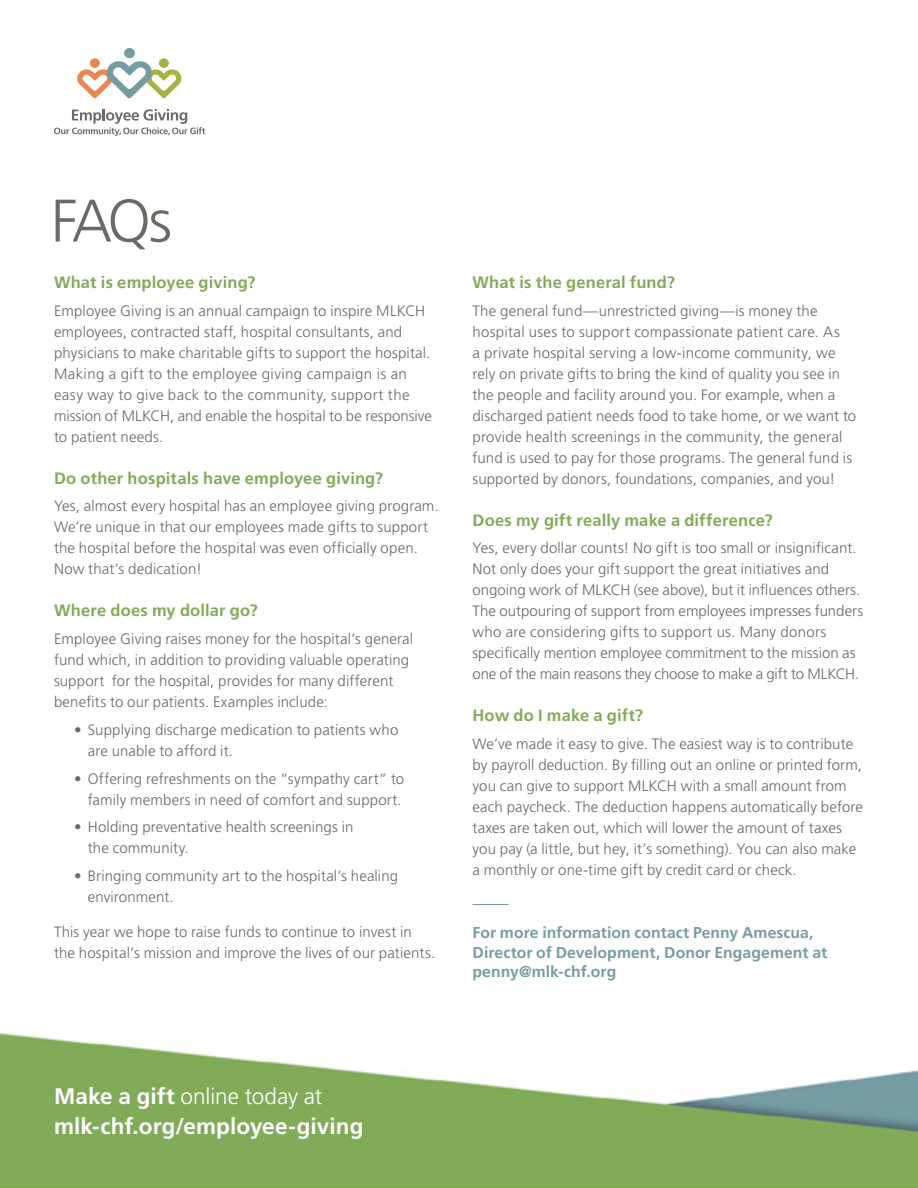
<style>
.page{position:relative;width:918px;height:1188px;background:#fff}
.page>*{position:absolute;margin:0;border:0;box-sizing:border-box;transform-origin:0 0}
.t1{font:300 60px "Frutiger LT Std";color:#6c6864}
.t2{font:700 22.5px/30px "Frutiger LT Std";letter-spacing:.005em;color:#fff}
.t3{font:700 16.5px "Frutiger LT Std";letter-spacing:.01em;color:#82ab58}
.t4{font:700 15.75px/19.5px "Frutiger LT Std";color:#769ca3}
.t5{font:300 15px/21px "Frutiger LT Std";letter-spacing:.01em;color:#6c6864}
.s1{font-weight:300}
</style>
<div class="page">
<img style="left:0;top:48px;width:918px;height:1140px">
<hr style="left:472px;top:904px;width:37px;height:1px;background:#769ca3">
<svg style="left:54px;top:109px;width:151px;height:27px"></svg>
<div style="left:159px;top:59px;width:10px;height:9px;background:#a6b340;border-radius:50%"></div>
<div style="left:90px;top:59px;width:10px;height:9px;background:#ea8651;border-radius:50%"></div>
<div style="left:124px;top:48px;width:11px;height:10px;background:#769ca3;border-radius:50%"></div>
<svg style="left:77px;top:61px;width:104px;height:37px"></svg>
<h1 class="t1" style="left:51px;top:187px;width:123px">FAQs</h1>
<p class="t3" style="left:54px;top:272px;width:203px">What is employee giving?</p>
<p class="t5" style="left:54px;top:300px;width:379px">Employee Giving is an annual campaign to inspire MLKCH employees, contracted staff, hospital consultants, and physicians to make charitable gifts to support the hospital.<br>Making a gift to the employee giving campaign is an easy way to give back to the community, support the mission of MLKCH, and enable the hospital to be responsive to patient needs.</p>
<p class="t3" style="left:54px;top:468px;width:331px">Do other hospitals have employee giving?</p>
<p class="t5" style="left:54px;top:496px;width:386px">Yes, almost every hospital has an employee giving program.<br>We’re unique in that our employees made gifts to support the hospital before the hospital was even officially open.<br>Now that’s dedication!</p>
<p class="t3" style="left:54px;top:601px;width:205px">Where does my dollar go?</p>
<p class="t5" style="left:54px;top:629px;width:361px">Employee Giving raises money for the hospital’s general fund which, in addition to providing valuable operating support for the hospital, provides for many different benefits to our patients. Examples include:</p>
<p class="t5" style="left:88px;top:719px;width:312px;text-indent:-14px">• Supplying discharge medication to patients who are unable to afford it.</p>
<p class="t5" style="left:74px;top:768px;width:332px;text-align:right">• Offering refreshments on the “sympathy cart” to family members in need of comfort and support.</p>
<p class="t5" style="left:88px;top:817px;width:267px;text-indent:-14px">• Holding preventative health screenings in the community.</p>
<p class="t5" style="left:88px;top:866px;width:312px;text-indent:-14px">• Bringing community art to the hospital’s healing environment.</p>
<p class="t5" style="left:54px;top:921px;width:383px">This year we hope to raise funds to continue to invest in the hospital’s mission and improve the lives of our patients.</p>
<p class="t3" style="left:472px;top:272px;width:204px">What is the general fund?</p>
<p class="t5" style="left:472px;top:300px;width:385px">The general fund—unrestricted giving—is money the hospital uses to support compassionate patient care. As<br>a private hospital serving a low-income community, we rely on private gifts to bring the kind of quality you see in the people and facility around you. For example, when a discharged patient needs food to take home, or we want to provide health screenings in the community, the general fund is used to pay for those programs. The general fund is supported by donors, foundations, companies, and you!</p>
<p class="t3" style="left:472px;top:510px;width:302px">Does my gift really make a difference?</p>
<p class="t5" style="left:472px;top:538px;width:392px">Yes, every dollar counts! No gift is too small or insignificant.<br>Not only does your gift support the great initiatives and ongoing work of MLKCH (see above), but it influences others.<br>The outpouring of support from employees impresses funders who are considering gifts to support us. Many donors specifically mention employee commitment to the mission as one of the main reasons they choose to make a gift to MLKCH.</p>
<p class="t3" style="left:472px;top:706px;width:172px">How do I make a gift?</p>
<p class="t5" style="left:472px;top:734px;width:392px">We’ve made it easy to give. The easiest way is to contribute by payroll deduction. By filling out an online or printed form, you can give to support MLKCH with a small amount from each paycheck. The deduction happens automatically before taxes are taken out, which will lower the amount of taxes you pay (a little, but hey, it’s something). You can also make a monthly or one-time gift by credit card or check.</p>
<p class="t4" style="left:472px;top:923px;width:356px">For more information contact Penny Amescua,<br>Director of Development, Donor Engagement at penny@mlk-chf.org</p>
<h2 class="t2" style="left:54px;top:1081px;width:311px">Make a gift <span class="s1">online today at </span>mlk-chf.org/employee-giving</h2>
</div>
